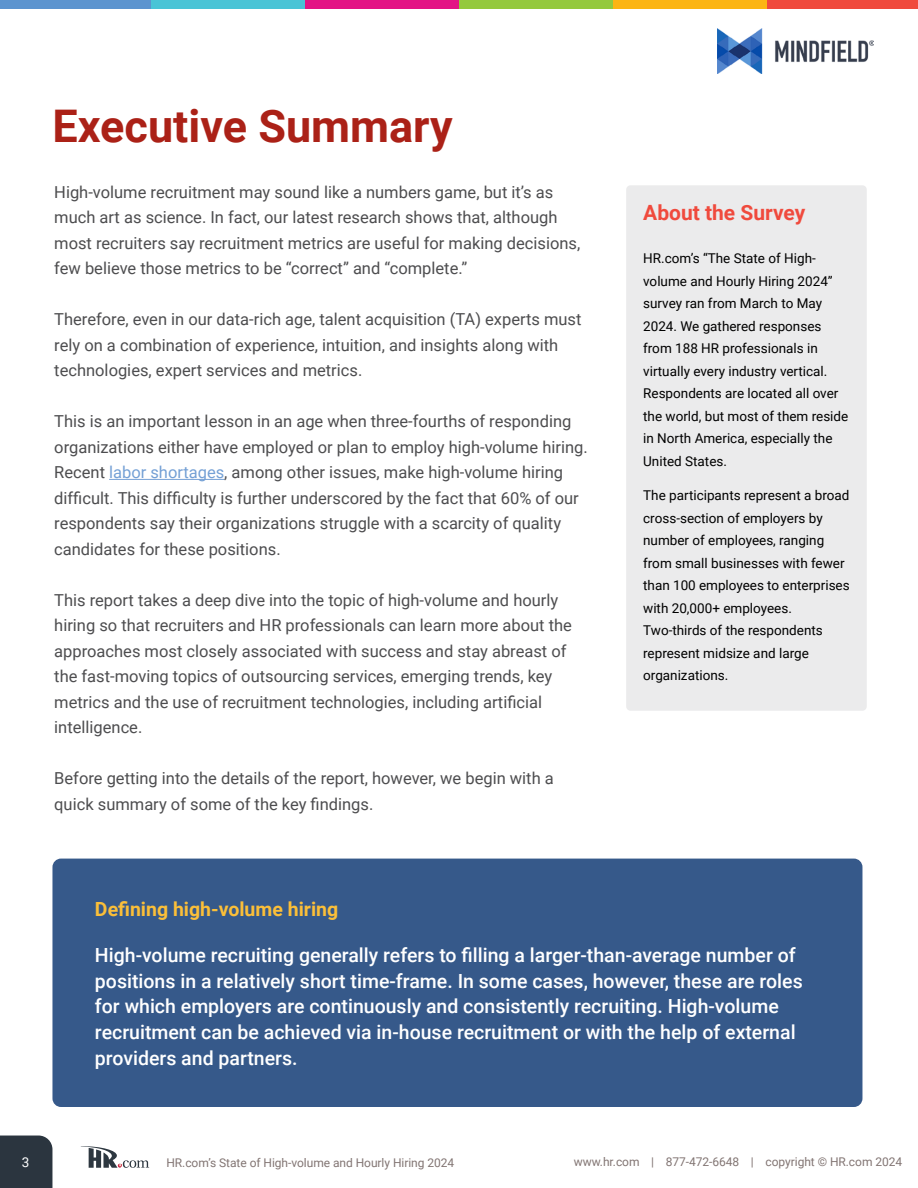
<style>
.page{position:relative;width:918px;height:1188px;background:#fff}
.page>*{position:absolute;margin:0;border:0;box-sizing:border-box;transform-origin:0 0}
.t1{font:700 45px "Roboto";color:#ab2117}
.t2{font:700 21px "Roboto";color:#f04a3d}
.t3{font:500 19.5px/25.5px "Roboto";color:#fff}
.t4{font:700 19.5px "Roboto";color:#fbbf39}
.t5{font:16.5px/25.5px "Roboto";color:#4d4d4f}
.t6{font:13.5px/22.5px "Roboto";color:#000}
.t7{font:13.5px "Roboto";color:#fff}
.t8{font:12px "Roboto";letter-spacing:-.005em;color:#827573}
.s1{color:#74a0d5}
</style>
<div class="page">
<div style="left:0;top:1136px;width:52px;height:52px;background:#2b353f"></div>
<svg style="left:81px;top:1146px;width:68px;height:22px"></svg>
<hr style="left:109px;top:479px;width:115px;height:1px;background:#74a0d5">
<div style="left:626px;top:185px;width:241px;height:526px;background:#ebebec;border-radius:4px"></div>
<div style="left:52px;top:859px;width:810px;height:248px;background:#36598a;border-radius:9px"></div>
<div style="left:0;top:0;width:151px;height:9px;background:#5c94cf"></div>
<div style="left:151px;top:0;width:154px;height:9px;background:#4ac4d6"></div>
<div style="left:305px;top:0;width:154px;height:9px;background:#e31485"></div>
<div style="left:459px;top:0;width:154px;height:9px;background:#94c93d"></div>
<div style="left:613px;top:0;width:154px;height:9px;background:#fcb514"></div>
<div style="left:767px;top:0;width:151px;height:9px;background:#f04a3d"></div>
<img style="left:717px;top:29px;width:157px;height:44px">
<h1 class="t1" style="left:52px;top:94px;width:402px">Executive Summary</h1>
<p class="t5" style="left:54px;top:178px;width:528px">High-volume recruitment may sound like a numbers game, but it’s as much art as science. In fact, our latest research shows that, although most recruiters say recruitment metrics are useful for making decisions, few believe those metrics to be “correct” and “complete.”</p>
<p class="t5" style="left:54px;top:306px;width:529px">Therefore, even in our data-rich age, talent acquisition (TA) experts must rely on a combination of experience, intuition, and insights along with technologies, expert services and metrics.</p>
<p class="t5" style="left:54px;top:408px;width:535px">This is an important lesson in an age when three-fourths of responding organizations either have employed or plan to employ high-volume hiring.<br>Recent <span class="s1">labor shortages</span>, among other issues, make high-volume hiring difficult. This difficulty is further underscored by the fact that 60% of our respondents say their organizations struggle with a scarcity of quality candidates for these positions.</p>
<p class="t5" style="left:54px;top:586px;width:519px">This report takes a deep dive into the topic of high-volume and hourly hiring so that recruiters and HR professionals can learn more about the approaches most closely associated with success and stay abreast of the fast-moving topics of outsourcing services, emerging trends, key metrics and the use of recruitment technologies, including artificial intelligence.</p>
<p class="t5" style="left:54px;top:765px;width:501px">Before getting into the details of the report, however, we begin with a quick summary of some of the key findings.</p>
<p class="t2" style="left:643px;top:197px;width:164px">About the Survey</p>
<p class="t6" style="left:643px;top:247px;width:207px">HR.com’s “The State of High&shy;volume and Hourly Hiring 2024” survey ran from March to May<br>2024. We gathered responses from 188 HR professionals in virtually every industry vertical.<br>Respondents are located all over the world, but most of them reside in North America, especially the<br>United States.</p>
<p class="t6" style="left:643px;top:484px;width:208px">The participants represent a broad cross-section of employers by number of employees, ranging from small businesses with fewer than 100 employees to enterprises with 20,000+ employees.<br>Two-thirds of the respondents represent midsize and large organizations.</p>
<p class="t4" style="left:95px;top:895px;width:245px">Defining high-volume hiring</p>
<p class="t3" style="left:95px;top:942px;width:709px">High-volume recruiting generally refers to filling a larger-than-average number of positions in a relatively short time-frame. In some cases, however, these are roles for which employers are continuously and consistently recruiting. High-volume recruitment can be achieved via in-house recruitment or with the help of external providers and partners.</p>
<p class="t7" style="left:22px;top:1153px;width:9px">3</p>
<p class="t8" style="left:166px;top:1155px;width:289px">HR.com’s State of High-volume and Hourly Hiring 2024</p>
<p class="t8" style="left:574px;top:1153px;width:330px">www.hr.com | 877-472-6648 | copyright © HR.com 2024</p>
</div>
